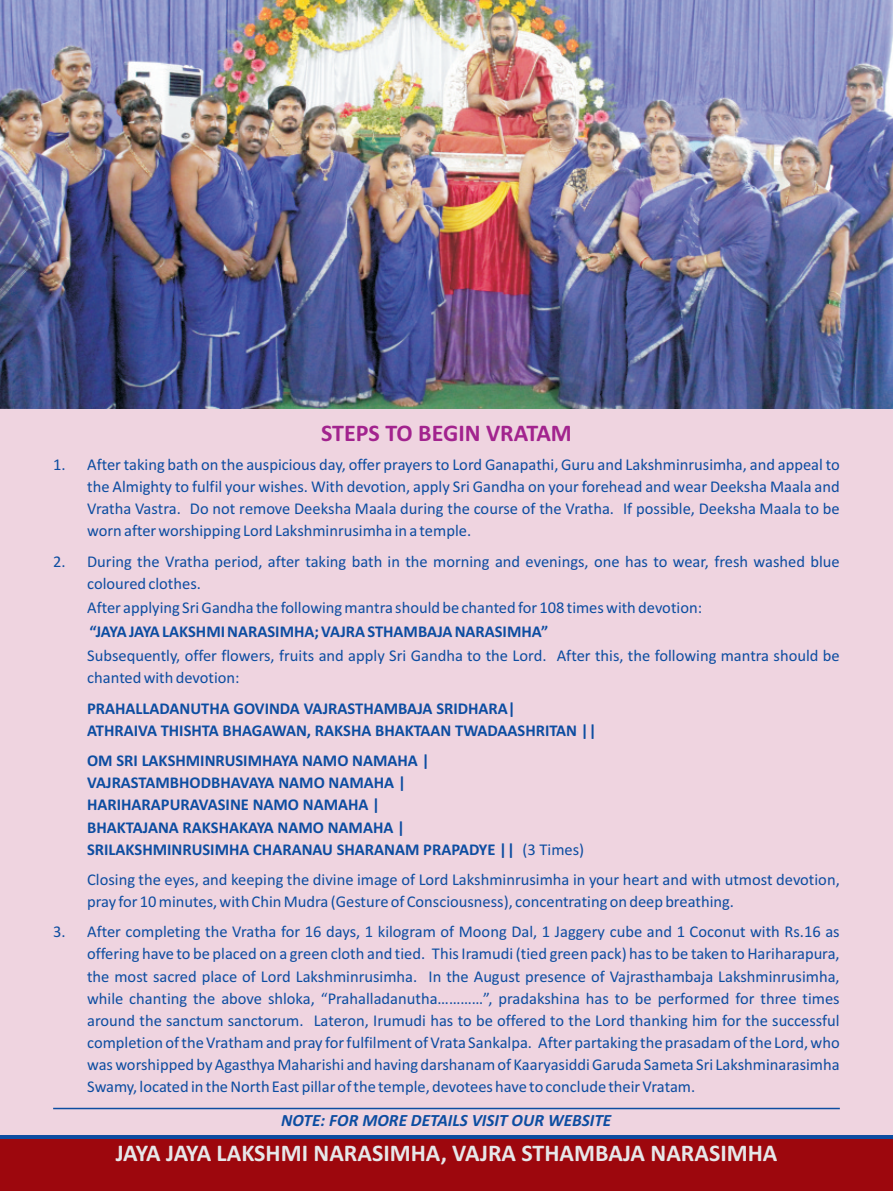
<style>
.page{position:relative;width:893px;height:1191px;background:#efd4e0}
.page>*{position:absolute;margin:0;border:0;box-sizing:border-box;transform-origin:0 0}
.t1{font:700 24px "Calibri";color:#e6e7e9}
.t2{font:700 24px "Calibri";color:#a2238e}
.t3{font:italic 700 17.25px "Calibri";color:#0d4da1}
.t4{font:16.5px/22.2px "Calibri";color:#0d4da1}
.t5{font:700 16.5px/22.2px "Calibri";color:#0d4da1}
.s1{font-weight:400}
</style>
<div class="page">
<img style="left:0;top:0;width:893px;height:409px">
<svg style="left:0;top:1135px;width:893px;height:5px;background:#293f83"></svg>
<div style="left:0;top:1140px;width:893px;height:51px;background:#9d070d"></div>
<hr style="left:53px;top:1107px;width:787px;height:2px;background:#0d4da1">
<h1 class="t2" style="left:321px;top:423px;width:252px">STEPS TO BEGIN VRATAM</h1>
<p class="t4" style="left:87px;top:454px;width:754px;text-align:justify;text-indent:-34px">1. After taking bath on the auspicious day, offer prayers to Lord Ganapathi, Guru and Lakshminrusimha, and appeal to the Almighty to fulfil your wishes. With devotion, apply Sri Gandha on your forehead and wear Deeksha Maala and Vratha Vastra. Do not remove Deeksha Maala during the course of the Vratha. If possible, Deeksha Maala to be worn after worshipping Lord Lakshminrusimha in a temple.</p>
<p class="t4" style="left:87px;top:551px;width:754px;text-indent:-34px">2. During the Vratha period, after taking bath in the morning and evenings, one has to wear, fresh washed blue coloured clothes.</p>
<p class="t4" style="left:87px;top:597px;width:616px">After applying Sri Gandha the following mantra should be chanted for 108 times with devotion:</p>
<p class="t5" style="left:89px;top:622px;width:460px">“JAYA JAYA LAKSHMI NARASIMHA; VAJRA STHAMBAJA NARASIMHA”</p>
<p class="t4" style="left:87px;top:646px;width:754px">Subsequently, offer flowers, fruits and apply Sri Gandha to the Lord. After this, the following mantra should be chanted with devotion:</p>
<p class="t5" style="left:87px;top:698px;width:511px">PRAHALLADANUTHA GOVINDA VAJRASTHAMBAJA SRIDHARA|<br>ATHRAIVA THISHTA BHAGAWAN, RAKSHA BHAKTAAN TWADAASHRITAN ||</p>
<p class="t5" style="left:87px;top:751px;width:499px">OM SRI LAKSHMINRUSIMHAYA NAMO NAMAHA | VAJRASTAMBHODBHAVAYA NAMO NAMAHA |<br>HARIHARAPURAVASINE NAMO NAMAHA |<br>BHAKTAJANA RAKSHAKAYA NAMO NAMAHA |<br>SRILAKSHMINRUSIMHA CHARANAU SHARANAM PRAPADYE || <span class="s1">(3 Times)</span></p>
<p class="t4" style="left:87px;top:869px;width:754px">Closing the eyes, and keeping the divine image of Lord Lakshminrusimha in your heart and with utmost devotion, pray for 10 minutes, with Chin Mudra (Gesture of Consciousness), concentrating on deep breathing.</p>
<p class="t4" style="left:87px;top:922px;width:754px;text-align:justify;text-indent:-34px">3. After completing the Vratha for 16 days, 1 kilogram of Moong Dal, 1 Jaggery cube and 1 Coconut with Rs.16 as offering have to be placed on a green cloth and tied. This Iramudi (tied green pack) has to be taken to Hariharapura, the most sacred place of Lord Lakshminrusimha. In the August presence of Vajrasthambaja Lakshminrusimha, while chanting the above shloka, “Prahalladanutha…………”, pradakshina has to be performed for three times around the sanctum sanctorum. Lateron, Irumudi has to be offered to the Lord thanking him for the successful completion of the Vratham and pray for fulfilment of Vrata Sankalpa. After partaking the prasadam of the Lord, who was worshipped by Agasthya Maharishi and having darshanam of Kaaryasiddi Garuda Sameta Sri Lakshminarasimha Swamy, located in the North East pillar of the temple, devotees have to conclude their Vratam.</p>
<p class="t3" style="left:281px;top:1113px;width:332px">NOTE: FOR MORE DETAILS VISIT OUR WEBSITE</p>
<h1 class="t1" style="left:116px;top:1142px;width:663px">JAYA JAYA LAKSHMI NARASIMHA, VAJRA STHAMBAJA NARASIMHA</h1>
</div>
